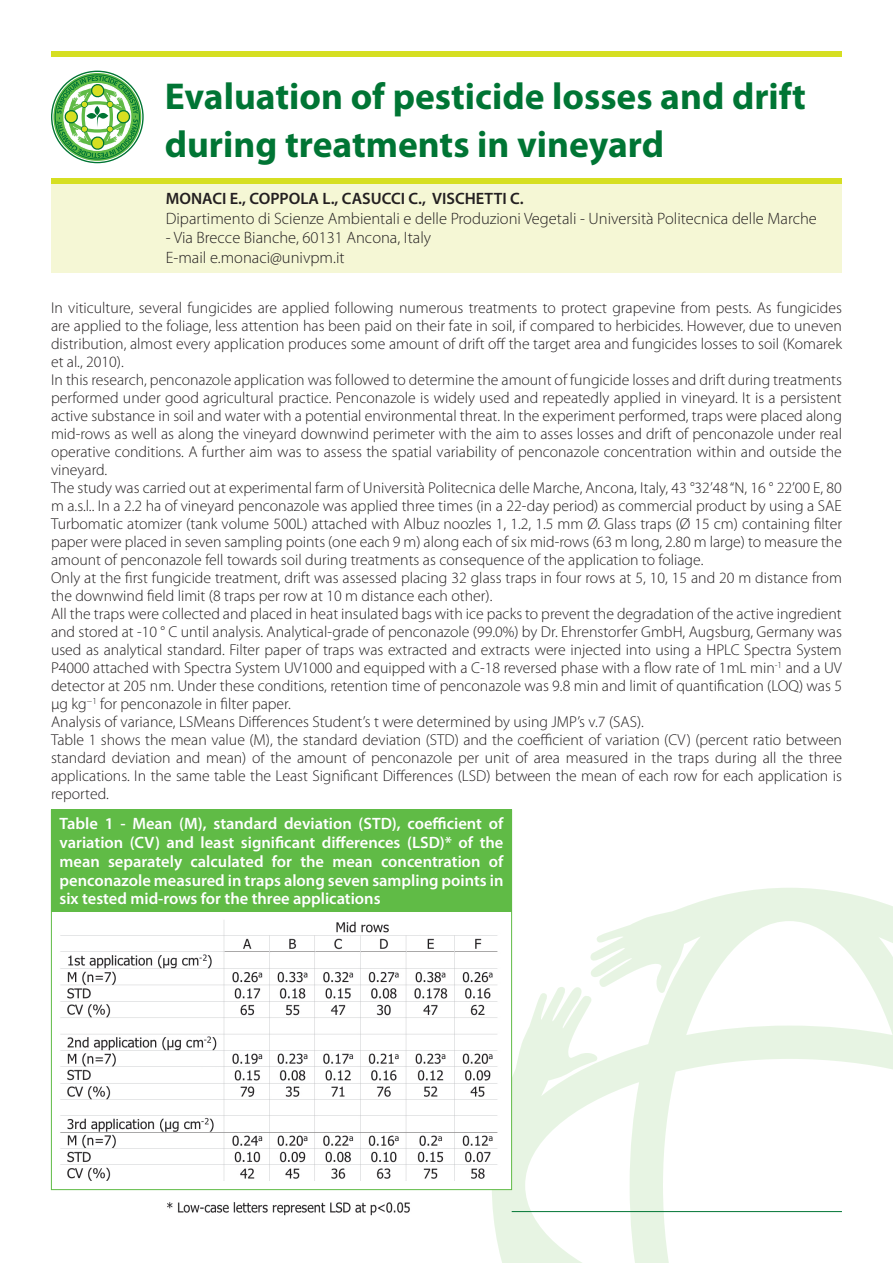
<style>
.page{position:relative;width:893px;height:1263px;background:#fff}
.page>*{position:absolute;margin:0;border:0;box-sizing:border-box;transform-origin:0 0}
.t1{font:700 37.5px/48px "Myriad Pro";color:#007534}
.t2{font:600 16.5px/18.8px "Myriad Pro";color:#fff;text-align:justify}
.t3{font:300 16.5px "Myriad Pro";color:#231f20}
.t4{font:600 16.5px "Myriad Pro";color:#231f20}
.t5{font:300 15.75px/18px "Myriad Pro";color:#231f20;text-align:justify}
</style>
<div class="page">
<svg style="left:492px;top:888px;width:401px;height:375px"></svg>
<div style="left:51px;top:181px;width:791px;height:92px;background:#f5f7d5"></div>
<svg style="left:52px;top:72px;width:90px;height:90px"></svg>
<div style="left:51px;top:51px;width:791px;height:5px;background:#d6df21"></div>
<div style="left:51px;top:178px;width:791px;height:6px;background:#d6df21"></div>
<hr style="left:512px;top:1211px;width:330px;height:1px;background:#007534">
<div style="left:51px;top:810px;width:461px;height:380px;background:#fff;border:1px solid #60bb46"></div>
<div style="left:51px;top:810px;width:461px;height:102px;background:#60bb46"></div>
<img style="left:60px;top:920px;width:438px;height:260px">
<img style="left:167px;top:1202px;width:243px;height:14px">
<p class="t1" style="left:165px;top:73px;width:643px">Evaluation of pesticide losses and drift during treatments in vineyard</p>
<p class="t4" style="left:166px;top:190px;width:359px">MONACI E., COPPOLA L., CASUCCI C., VISCHETTI C.</p>
<p class="t3" style="left:166px;top:209px;width:653px">Dipartimento di Scienze Ambientali e delle Produzioni Vegetali - Università Politecnica delle Marche</p>
<p class="t3" style="left:166px;top:229px;width:267px">- Via Brecce Bianche, 60131 Ancona, Italy</p>
<p class="t3" style="left:166px;top:248px;width:180px">E-mail e.monaci@univpm.it</p>
<p class="t5" style="left:51px;top:299px;width:792px">In viticulture, several fungicides are applied following numerous treatments to protect grapevine from pests. As fungicides are applied to the foliage, less attention has been paid on their fate in soil, if compared to herbicides. However, due to uneven distribution, almost every application produces some amount of drift off the target area and fungicides losses to soil (Komarek et al., 2010).</p>
<p class="t5" style="left:51px;top:371px;width:792px">In this research, penconazole application was followed to determine the amount of fungicide losses and drift during treatments performed under good agricultural practice. Penconazole is widely used and repeatedly applied in vineyard. It is a persistent active substance in soil and water with a potential environmental threat. In the experiment performed, traps were placed along mid-rows as well as along the vineyard downwind perimeter with the aim to asses losses and drift of penconazole under real operative conditions. A further aim was to assess the spatial variability of penconazole concentration within and outside the vineyard.</p>
<p class="t5" style="left:51px;top:479px;width:792px">The study was carried out at experimental farm of Università Politecnica delle Marche, Ancona, Italy, 43 °32’48 “N, 16 ° 22’00 E, 80 m a.s.l.. In a 2.2 ha of vineyard penconazole was applied three times (in a 22-day period) as commercial product by using a SAE Turbomatic atomizer (tank volume 500L) attached with Albuz noozles 1, 1.2, 1.5 mm Ø. Glass traps (Ø 15 cm) containing filter paper were placed in seven sampling points (one each 9 m) along each of six mid-rows (63 m long, 2.80 m large) to measure the amount of penconazole fell towards soil during treatments as consequence of the application to foliage.</p>
<p class="t5" style="left:51px;top:569px;width:792px">Only at the first fungicide treatment, drift was assessed placing 32 glass traps in four rows at 5, 10, 15 and 20 m distance from the downwind field limit (8 traps per row at 10 m distance each other).</p>
<p class="t5" style="left:51px;top:605px;width:792px">All the traps were collected and placed in heat insulated bags with ice packs to prevent the degradation of the active ingredient and stored at -10 ° C until analysis. Analytical-grade of penconazole (99.0%) by Dr. Ehrenstorfer GmbH, Augsburg, Germany was used as analytical standard. Filter paper of traps was extracted and extracts were injected into using a HPLC Spectra System P4000 attached with Spectra System UV1000 and equipped with a C-18 reversed phase with a flow rate of 1mL min<sup>-1</sup> and a UV detector at 205 nm. Under these conditions, retention time of penconazole was 9.8 min and limit of quantification (LOQ) was 5 μg kg<sup>−1</sup> for penconazole in filter paper.</p>
<p class="t5" style="left:51px;top:713px;width:594px">Analysis of variance, LSMeans Differences Student’s t were determined by using JMP’s v.7 (SAS).</p>
<p class="t5" style="left:51px;top:731px;width:792px">Table 1 shows the mean value (M), the standard deviation (STD) and the coefficient of variation (CV) (percent ratio between standard deviation and mean) of the amount of penconazole per unit of area measured in the traps during all the three applications. In the same table the Least Significant Differences (LSD) between the mean of each row for each application is reported.</p>
<p class="t2" style="left:60px;top:815px;width:445px">Table 1 - Mean (M), standard deviation (STD), coefficient of variation (CV) and least significant differences (LSD)* of the mean separately calculated for the mean concentration of penconazole measured in traps along seven sampling points in six tested mid-rows for the three applications</p>
</div>
